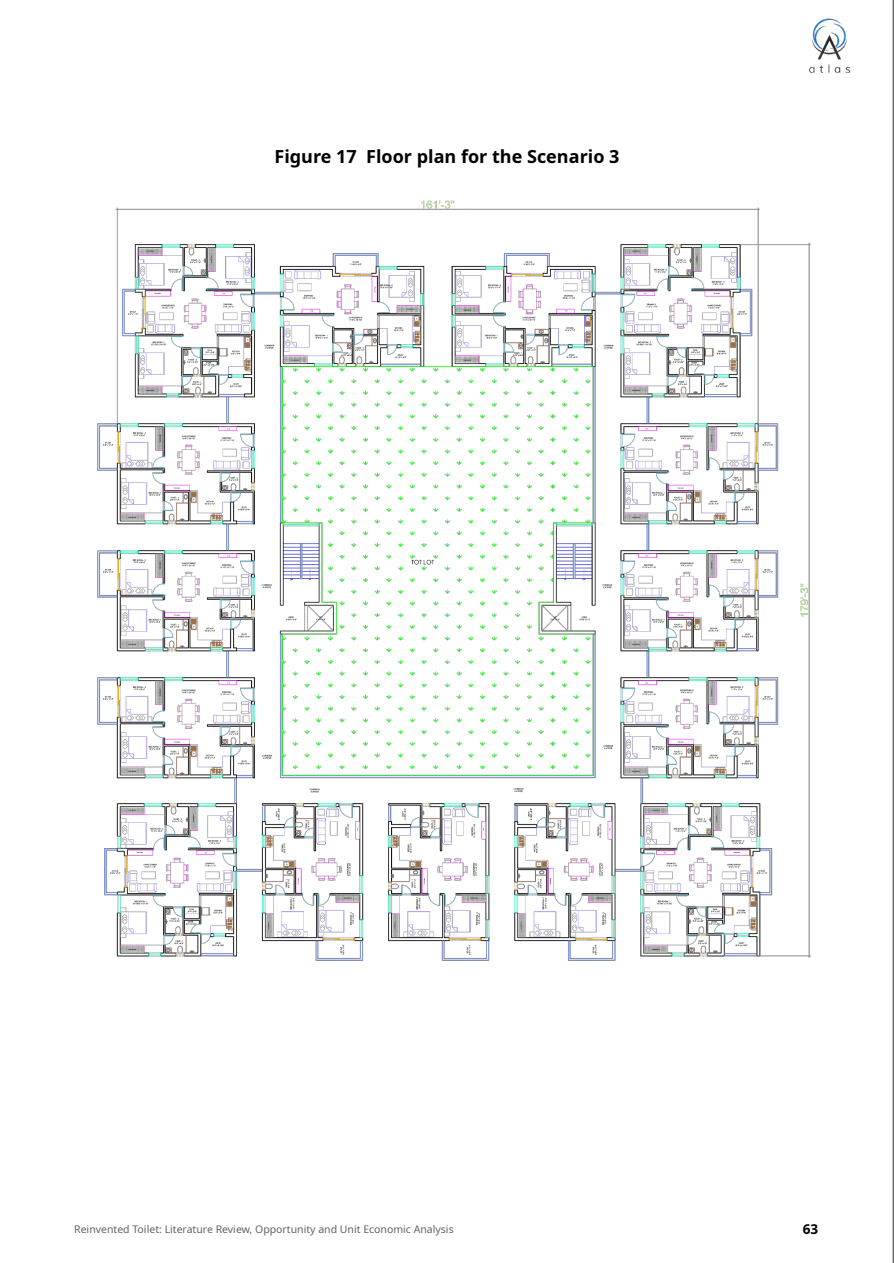
<style>
.page{position:relative;width:894px;height:1263px;background:#fff}
.page>*{position:absolute;margin:0;border:0;box-sizing:border-box;transform-origin:0 0}
.t1{font:700 18px "Noto Sans";color:#000}
.t2{font:700 13.5px "Noto Sans";color:#000}
.t3{font:10.5px "Noto Sans";color:#636363}
</style>
<div class="page">
<img style="left:809px;top:18px;width:42px;height:55px">
<hr style="left:892px;top:0;width:1px;height:1263px;background:#000">
<img style="left:98px;top:200px;width:713px;height:761px">
<h1 class="t1" style="left:274px;top:144px;width:346px">Figure 17 Floor plan for the Scenario 3</h1>
<p class="t3" style="left:74px;top:1221px;width:381px">Reinvented Toilet: Literature Review, Opportunity and Unit Economic Analysis</p>
<p class="t2" style="left:802px;top:1219px;width:17px">63</p>
</div>
